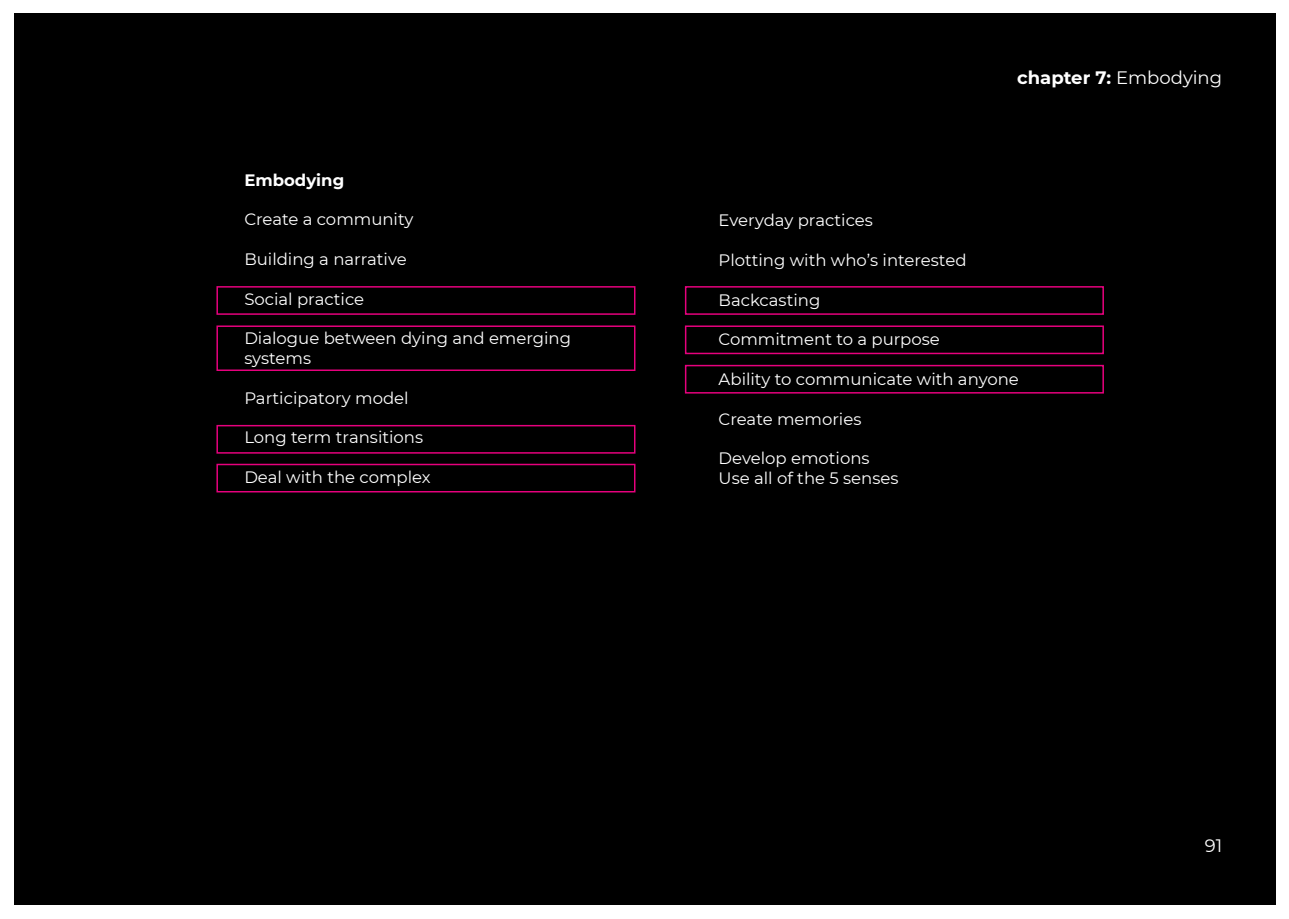
<style>
.page{position:relative;width:1289px;height:919px;background:#fff}
.page>*{position:absolute;margin:0;border:0;box-sizing:border-box;transform-origin:0 0}
.t1{font:700 18px "Montserrat";color:#fff}
.t2{font:18px "Montserrat";color:#fff}
.t3{font:16.5px/19.8px "Montserrat";color:#fff}
.t4{font:700 16.5px "Montserrat";color:#fff}
.s1{font-weight:400}
</style>
<div class="page">
<div style="left:14px;top:14px;width:1261px;height:891px;background:#000"></div>
<div style="left:216px;top:425px;width:419px;height:28px;border:2px solid #e6007d"></div>
<div style="left:216px;top:286px;width:419px;height:29px;border:2px solid #e6007d"></div>
<div style="left:216px;top:325px;width:419px;height:46px;border:2px solid #e6007d"></div>
<div style="left:216px;top:463px;width:419px;height:29px;border:2px solid #e6007d"></div>
<div style="left:685px;top:325px;width:418px;height:29px;border:2px solid #e6007d"></div>
<div style="left:685px;top:365px;width:418px;height:28px;border:2px solid #e6007d"></div>
<div style="left:685px;top:286px;width:418px;height:29px;border:2px solid #e6007d"></div>
<p class="t4" style="left:244px;top:170px;width:101px">Embodying</p>
<p class="t3" style="left:244px;top:209px;width:171px">Create a community</p>
<p class="t3" style="left:244px;top:249px;width:164px">Building a narrative</p>
<p class="t3" style="left:244px;top:289px;width:121px">Social practice</p>
<p class="t3" style="left:244px;top:328px;width:328px">Dialogue between dying and emerging systems</p>
<p class="t3" style="left:244px;top:388px;width:166px">Participatory model</p>
<p class="t3" style="left:244px;top:427px;width:180px">Long term transitions</p>
<p class="t3" style="left:244px;top:467px;width:188px">Deal with the complex</p>
<p class="t1" style="left:1017px;top:67px;width:206px">chapter 7: <span class="s1">Embodying</span></p>
<p class="t3" style="left:718px;top:210px;width:156px">Everyday practices</p>
<p class="t3" style="left:718px;top:250px;width:249px">Plotting with who’s interested</p>
<p class="t3" style="left:718px;top:290px;width:103px">Backcasting</p>
<p class="t3" style="left:718px;top:329px;width:223px">Commitment to a purpose</p>
<p class="t3" style="left:718px;top:369px;width:302px">Ability to communicate with anyone</p>
<p class="t3" style="left:718px;top:408px;width:144px">Create memories</p>
<p class="t3" style="left:718px;top:448px;width:181px">Develop emotions<br>Use all of the 5 senses</p>
<p class="t2" style="left:1204px;top:834px;width:19px">91</p>
</div>
